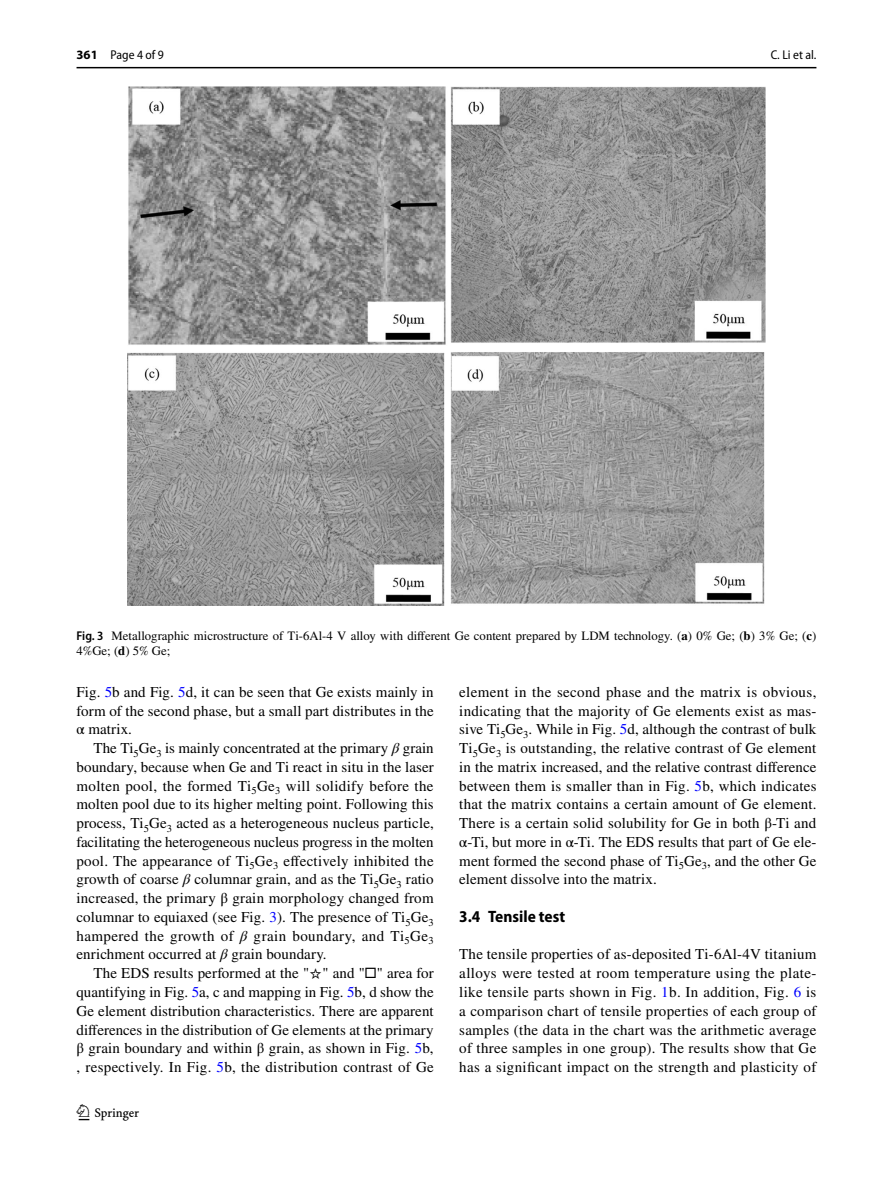
<style>
.page{position:relative;width:893px;height:1187px;background:#fff}
.page>*{position:absolute;margin:0;border:0;box-sizing:border-box;transform-origin:0 0}
.t1{font:22.5px "Springnew Regular 2";color:#000}
.t2{font:700 semi-condensed 16.5px "Myriad Pro";color:#000}
.t3{font:15px/18.8px "STIX";letter-spacing:.01em;color:#000;text-align:justify}
.t4{font:12.75px/15px "STIX";color:#000}
.t5{font:semi-condensed 12.75px "Myriad Pro";color:#000}
.s1{font-weight:700;font-stretch:normal}
.s2{font-family:"Myriad Pro";font-weight:600;font-stretch:semi-condensed}
.s3{font-weight:700}
.s4{color:#00f}
.s5{font-style:italic}
.s6{font-family:"Code 2000"}
</style>
<div class="page">
<hr style="left:77px;top:67px;width:739px;height:1px;background:#000">
<img style="left:127px;top:87px;width:638px;height:518px">
<p class="t5" style="left:77px;top:48px;width:89px"><span class="s1">361</span> Page 4 of 9</p>
<p class="t5" style="left:771px;top:48px;width:47px">C. Li et al.</p>
<p class="t4" style="left:77px;top:629px;width:741px"><span class="s2">Fig. 3</span> Metallographic microstructure of Ti-6Al-4 V alloy with different Ge content prepared by LDM technology. (<span class="s3">a</span>) 0% Ge; (<span class="s3">b</span>) 3% Ge; (<span class="s3">c</span>)<br>4%Ge; (<span class="s3">d</span>) 5% Ge;</p>
<p class="t3" style="left:77px;top:683px;width:359px">Fig. <span class="s4">5</span>b and Fig. <span class="s4">5</span>d, it can be seen that Ge exists mainly in form of the second phase, but a small part distributes in the α matrix.</p>
<p class="t3" style="left:77px;top:739px;width:359px;text-indent:17px">The Ti<sub>5</sub>Ge<sub>3</sub> is mainly concentrated at the primary <span class="s5">β</span> grain boundary, because when Ge and Ti react in situ in the laser molten pool, the formed Ti<sub>5</sub>Ge<sub>3</sub> will solidify before the molten pool due to its higher melting point. Following this process, Ti<sub>5</sub>Ge<sub>3</sub> acted as a heterogeneous nucleus particle, facilitating the heterogeneous nucleus progress in the molten pool. The appearance of Ti<sub>5</sub>Ge<sub>3</sub> effectively inhibited the growth of coarse <span class="s5">β</span> columnar grain, and as the Ti<sub>5</sub>Ge<sub>3</sub> ratio increased, the primary β grain morphology changed from columnar to equiaxed (see Fig. <span class="s4">3</span>). The presence of Ti<sub>5</sub>Ge<sub>3 </sub>hampered the growth of <span class="s5">β</span> grain boundary, and Ti<sub>5</sub>Ge<sub>3 </sub>enrichment occurred at <span class="s5">β</span> grain boundary.</p>
<p class="t3" style="left:77px;top:964px;width:359px;text-indent:17px">The EDS results performed at the "☆" and "<span class="s6">□</span>" area for quantifying in Fig. <span class="s4">5</span>a, c and mapping in Fig. <span class="s4">5</span>b, d show the Ge element distribution characteristics. There are apparent differences in the distribution of Ge elements at the primary β grain boundary and within β grain, as shown in Fig. <span class="s4">5</span>b, , respectively. In Fig. <span class="s4">5</span>b, the distribution contrast of Ge</p>
<h1 class="t1" style="left:79px;top:1104px;width:62px">1 3</h1>
<p class="t3" style="left:459px;top:683px;width:359px">element in the second phase and the matrix is obvious, indicating that the majority of Ge elements exist as mas&shy;sive Ti<sub>5</sub>Ge<sub>3</sub>. While in Fig. <span class="s4">5</span>d, although the contrast of bulk Ti<sub>5</sub>Ge<sub>3</sub> is outstanding, the relative contrast of Ge element in the matrix increased, and the relative contrast difference between them is smaller than in Fig. <span class="s4">5</span>b, which indicates that the matrix contains a certain amount of Ge element.<br>There is a certain solid solubility for Ge in both β-Ti and α-Ti, but more in α-Ti. The EDS results that part of Ge ele&shy;ment formed the second phase of Ti<sub>5</sub>Ge<sub>3</sub>, and the other Ge element dissolve into the matrix.</p>
<p class="t2" style="left:459px;top:907px;width:107px">3.4 Tensile test</p>
<p class="t3" style="left:459px;top:946px;width:359px">The tensile properties of as-deposited Ti-6Al-4V titanium alloys were tested at room temperature using the plate&shy;like tensile parts shown in Fig. <span class="s4">1</span>b. In addition, Fig. <span class="s4">6</span> is a comparison chart of tensile properties of each group of samples (the data in the chart was the arithmetic average of three samples in one group). The results show that Ge has a significant impact on the strength and plasticity of</p>
</div>
